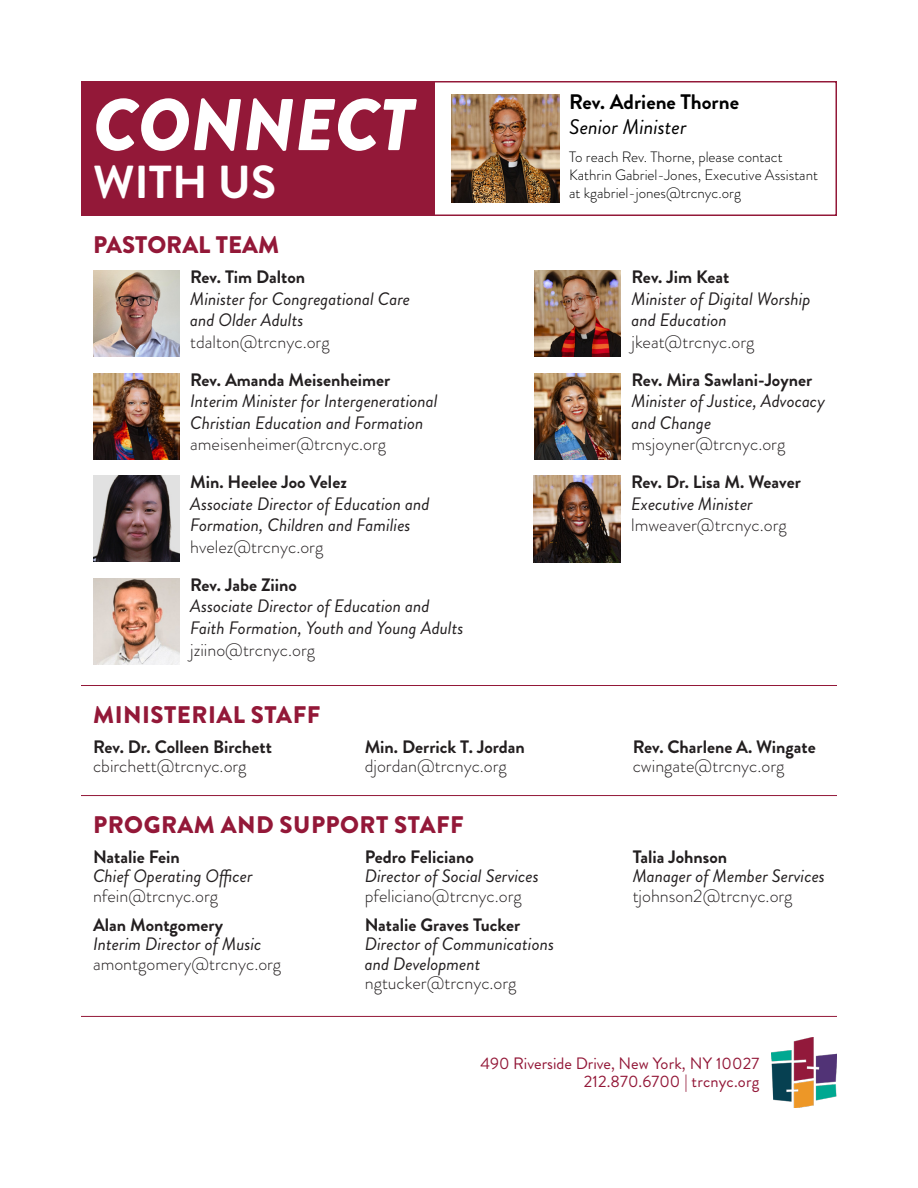
<style>
.page{position:relative;width:918px;height:1188px;background:#fff}
.page>*{position:absolute;margin:0;border:0;box-sizing:border-box;transform-origin:0 0}
.t1{font:italic 900 73.05px "Brandon Grotesque";color:#fff}
.t2{font:700 46.2px "Brandon Grotesque";color:#fff}
.t3{font:900 24px "Brandon Grotesque";letter-spacing:.02em;color:#931838}
.t4{font:900 24px "Brandon Grotesque";color:#931838}
.t5{font:700 21px "Brandon Grotesque";color:#000}
.t6{font:italic 21px "Brandon Grotesque";color:#000}
.t7{font:italic 18px/21.6px "Brandon Grotesque";color:#231f20}
.t8{font:300 18px "Brandon Grotesque";color:#231f20}
.t9{font:700 18px "Brandon Grotesque";color:#231f20}
.t10{font:16.5px/18px "Brandon Grotesque";letter-spacing:.005em;color:#931838;text-align:right}
.t11{font:300 15px/18px "Brandon Grotesque";color:#000}
</style>
<div class="page">
<hr style="left:81px;top:685px;width:756px;height:1px;background:#931838">
<hr style="left:81px;top:1016px;width:756px;height:1px;background:#931838">
<hr style="left:81px;top:795px;width:756px;height:1px;background:#931838">
<img style="left:93px;top:373px;width:86px;height:86px">
<img style="left:93px;top:578px;width:86px;height:87px">
<img style="left:93px;top:476px;width:86px;height:86px">
<img style="left:534px;top:373px;width:87px;height:86px">
<img style="left:534px;top:476px;width:86px;height:86px">
<img style="left:534px;top:270px;width:87px;height:87px">
<img style="left:93px;top:270px;width:86px;height:87px">
<div style="left:81px;top:81px;width:353px;height:135px;background:#931838"></div>
<div style="left:81px;top:81px;width:756px;height:135px;border:2px solid #931838"></div>
<img style="left:451px;top:94px;width:108px;height:108px">
<img style="left:771px;top:1037px;width:66px;height:71px">
<h1 class="t1" style="left:93px;top:72px;width:322px">CONNECT</h1>
<h2 class="t2" style="left:93px;top:150px;width:185px">WITH US</h2>
<h3 class="t4" style="left:93px;top:228px;width:188px">PASTORAL TEAM</h3>
<p class="t9" style="left:190px;top:264px;width:117px">Rev. Tim Dalton</p>
<p class="t7" style="left:190px;top:288px;width:222px">Minister for Congregational Care and Older Adults</p>
<p class="t8" style="left:190px;top:329px;width:141px">tdalton@trcnyc.org</p>
<p class="t9" style="left:190px;top:367px;width:202px">Rev. Amanda Meisenheimer</p>
<p class="t7" style="left:190px;top:391px;width:249px">Interim Minister for Intergenerational<br>Christian Education and Formation</p>
<p class="t8" style="left:190px;top:432px;width:198px">ameisenheimer@trcnyc.org</p>
<p class="t9" style="left:190px;top:469px;width:158px">Min. Heelee Joo Velez</p>
<p class="t7" style="left:190px;top:493px;width:241px">Associate Director of Education and<br>Formation, Children and Families</p>
<p class="t8" style="left:190px;top:535px;width:135px">hvelez@trcnyc.org</p>
<p class="t9" style="left:190px;top:572px;width:108px">Rev. Jabe Ziino</p>
<p class="t7" style="left:190px;top:596px;width:275px">Associate Director of Education and<br>Faith Formation, Youth and Young Adults</p>
<p class="t8" style="left:190px;top:637px;width:126px">jziino@trcnyc.org</p>
<p class="t5" style="left:569px;top:87px;width:171px">Rev. Adriene Thorne</p>
<p class="t6" style="left:569px;top:113px;width:119px">Senior Minister</p>
<p class="t11" style="left:569px;top:148px;width:250px">To reach Rev. Thorne, please contact<br>Kathrin Gabriel-Jones, Executive Assistant at kgabriel-jones@trcnyc.org</p>
<p class="t9" style="left:632px;top:264px;width:99px">Rev. Jim Keat</p>
<p class="t7" style="left:632px;top:288px;width:181px">Minister of Digital Worship and Education</p>
<p class="t8" style="left:632px;top:329px;width:124px">jkeat@trcnyc.org</p>
<p class="t9" style="left:632px;top:367px;width:182px">Rev. Mira Sawlani-Joyner</p>
<p class="t7" style="left:632px;top:391px;width:195px">Minister of Justice, Advocacy and Change</p>
<p class="t8" style="left:632px;top:432px;width:155px">msjoyner@trcnyc.org</p>
<p class="t9" style="left:631px;top:469px;width:171px">Rev. Dr. Lisa M. Weaver</p>
<p class="t7" style="left:631px;top:493px;width:123px">Executive Minister</p>
<p class="t8" style="left:631px;top:513px;width:157px">lmweaver@trcnyc.org</p>
<h3 class="t3" style="left:93px;top:698px;width:229px">MINISTERIAL STAFF</h3>
<p class="t9" style="left:93px;top:734px;width:180px">Rev. Dr. Colleen Birchett</p>
<p class="t8" style="left:93px;top:754px;width:155px">cbirchett@trcnyc.org</p>
<p class="t9" style="left:365px;top:734px;width:162px">Min. Derrick T. Jordan</p>
<p class="t8" style="left:365px;top:754px;width:144px">djordan@trcnyc.org</p>
<h3 class="t3" style="left:93px;top:808px;width:372px">PROGRAM AND SUPPORT STAFF</h3>
<p class="t9" style="left:93px;top:844px;width:88px">Natalie Fein</p>
<p class="t7" style="left:93px;top:866px;width:161px">Chief Operating Officer</p>
<p class="t8" style="left:93px;top:883px;width:127px">nfein@trcnyc.org</p>
<p class="t9" style="left:365px;top:844px;width:111px">Pedro Feliciano</p>
<p class="t7" style="left:365px;top:866px;width:176px">Director of Social Services</p>
<p class="t8" style="left:365px;top:883px;width:158px">pfeliciano@trcnyc.org</p>
<p class="t9" style="left:93px;top:912px;width:132px">Alan Montgomery</p>
<p class="t7" style="left:93px;top:934px;width:170px">Interim Director of Music</p>
<p class="t8" style="left:93px;top:951px;width:190px">amontgomery@trcnyc.org</p>
<p class="t9" style="left:365px;top:912px;width:157px">Natalie Graves Tucker</p>
<p class="t7" style="left:365px;top:935px;width:191px;line-height:19.5px">Director of Communications and Development</p>
<p class="t8" style="left:365px;top:971px;width:153px">ngtucker@trcnyc.org</p>
<p class="t9" style="left:633px;top:734px;width:185px">Rev. Charlene A. Wingate</p>
<p class="t8" style="left:633px;top:754px;width:153px">cwingate@trcnyc.org</p>
<p class="t9" style="left:633px;top:844px;width:96px">Talia Johnson</p>
<p class="t7" style="left:633px;top:866px;width:194px">Manager of Member Services</p>
<p class="t8" style="left:633px;top:883px;width:161px">tjohnson2@trcnyc.org</p>
<p class="t10" style="left:481px;top:1055px;width:280px">490 Riverside Drive, New York, NY 10027<br>212.870.6700 | trcnyc.org</p>
</div>
